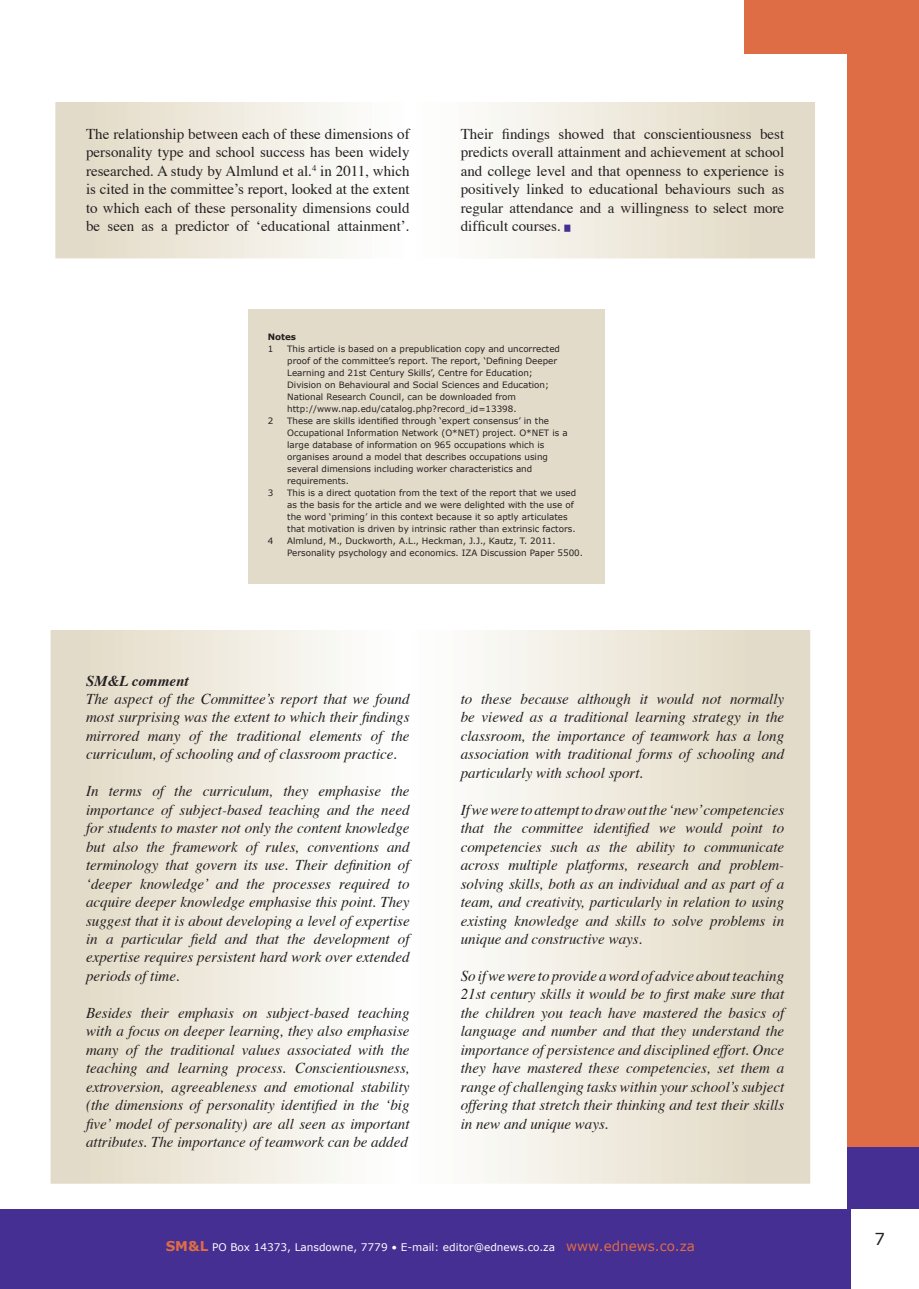
<style>
.page{position:relative;width:919px;height:1289px;background:#fff}
.page>*{position:absolute;margin:0;border:0;box-sizing:border-box;transform-origin:0 0}
.t1{font:16.5px "Verdana";color:#231f20}
.t2{font:italic 15px/18.5px "Times";color:#231f20;text-align:justify}
.t3{font:15px/18.5px "Times";color:#231f20;text-align:justify}
.t4{font:italic 700 15px "Times";color:#231f20}
.t5{font:10.5px "Verdana";color:#fff}
.t6{font:8.7px/12px "Verdana";color:#231f20}
.t7{font:700 8.7px "Verdana";color:#231f20}
.t8{font:700 6px "Helvetica";color:#452f92}
.s1{font-weight:700;font-size:13.5px;color:#de6c45}
.s2{font-size:13.5px;color:#de6c45}
</style>
<div class="page">
<div style="left:847px;top:0;width:71px;height:1288px;background:#de6c45"></div>
<div style="left:847px;top:1147px;width:71px;height:141px;background:#452f92"></div>
<div style="left:0;top:1209px;width:918px;height:79px;background:#452f92"></div>
<div style="left:851px;top:1209px;width:67px;height:79px;background:#fff"></div>
<svg style="left:54px;top:633px;width:753px;height:547px"></svg>
<svg style="left:58px;top:105px;width:754px;height:150px"></svg>
<div style="left:55px;top:102px;width:760px;height:156px;border:2px solid #fff"></div>
<div style="left:248px;top:309px;width:356px;height:274px;background:#e3dbc9"></div>
<div style="left:744px;top:0;width:174px;height:53px;background:#de6c45"></div>
<p class="t3" style="left:86px;top:123px;width:325px">The relationship between each of these dimensions of personality type and school success has been widely researched. A study by Almlund et al.<sup>4</sup> in 2011, which is cited in the committee’s report, looked at the extent to which each of these personality dimensions could be seen as a predictor of ‘educational attainment’.</p>
<p class="t3" style="left:460px;top:123px;width:325px">Their findings showed that conscientiousness best predicts overall attainment and achievement at school and college level and that openness to experience is positively linked to educational behaviours such as regular attendance and a willingness to select more difficult courses.</p>
<p class="t8" style="left:564px;top:223px;width:7px">█</p>
<p class="t7" style="left:268px;top:330px;width:30px">Notes</p>
<p class="t6" style="left:268px;top:343px;width:7px">1</p>
<p class="t6" style="left:287px;top:343px;width:274px">This article is based on a prepublication copy and uncorrected proof of the committee’s report. The report, ‘Defining Deeper Learning and 21st Century Skills’, Centre for Education; Division on Behavioural and Social Sciences and Education; National Research Council, can be downloaded from http://www.nap.edu/catalog.php?record_id=13398.</p>
<p class="t6" style="left:268px;top:415px;width:7px">2</p>
<p class="t6" style="left:287px;top:415px;width:282px">These are skills identified through ‘expert consensus’ in the Occupational Information Network (O*NET) project. O*NET is a large database of information on 965 occupations which is organises around a model that describes occupations using several dimensions including worker characteristics and requirements.</p>
<p class="t6" style="left:268px;top:487px;width:7px">3</p>
<p class="t6" style="left:287px;top:487px;width:290px">This is a direct quotation from the text of the report that we used as the basis for the article and we were delighted with the use of the word ‘priming’ in this context because it so aptly articulates that motivation is driven by intrinsic rather than extrinsic factors.</p>
<p class="t6" style="left:268px;top:535px;width:7px">4</p>
<p class="t6" style="left:287px;top:535px;width:297px">Almlund, M., Duckworth, A.L., Heckman, J.J., Kautz, T. 2011.<br>Personality psychology and economics. IZA Discussion Paper 5500.</p>
<p class="t4" style="left:86px;top:666px;width:104px">SM&amp;L comment</p>
<p class="t2" style="left:86px;top:688px;width:325px">The aspect of the Committee’s report that we found most surprising was the extent to which their findings mirrored many of the traditional elements of the curriculum, of schooling and of classroom practice.</p>
<p class="t2" style="left:86px;top:781px;width:325px">In terms of the curriculum, they emphasise the importance of subject-based teaching and the need for students to master not only the content knowledge but also the framework of rules, conventions and terminology that govern its use. Their definition of ‘deeper knowledge’ and the processes required to acquire deeper knowledge emphasise this point. They suggest that it is about developing a level of expertise in a particular field and that the development of expertise requires persistent hard work over extended periods of time.</p>
<p class="t2" style="left:86px;top:1002px;width:325px">Besides their emphasis on subject-based teaching with a focus on deeper learning, they also emphasise many of the traditional values associated with the teaching and learning process. Conscientiousness, extroversion, agreeableness and emotional stability (the dimensions of personality identified in the ‘big five’ model of personality) are all seen as important attributes. The importance of teamwork can be added</p>
<p class="t2" style="left:460px;top:688px;width:325px">to these because although it would not normally be viewed as a traditional learning strategy in the classroom, the importance of teamwork has a long association with traditional forms of schooling and particularly with school sport.</p>
<p class="t2" style="left:460px;top:799px;width:325px">If we were to attempt to draw out the ‘new’ competencies that the committee identified we would point to competencies such as the ability to communicate across multiple platforms, research and problem&shy;solving skills, both as an individual and as part of a team, and creativity, particularly in relation to using existing knowledge and skills to solve problems in unique and constructive ways.</p>
<p class="t2" style="left:460px;top:965px;width:325px">So if we were to provide a word of advice about teaching 21st century skills it would be to first make sure that the children you teach have mastered the basics of language and number and that they understand the importance of persistence and disciplined effort. Once they have mastered these competencies, set them a range of challenging tasks within your school’s subject offering that stretch their thinking and test their skills in new and unique ways.</p>
<p class="t5" style="left:166px;top:1239px;width:531px"><span class="s1">SM&amp;L</span> PO Box 14373, Lansdowne, 7779 • E-mail: editor@ednews.co.za <span class="s2">www.ednews.co.za</span></p>
<p class="t1" style="left:874px;top:1227px;width:12px">7</p>
</div>
